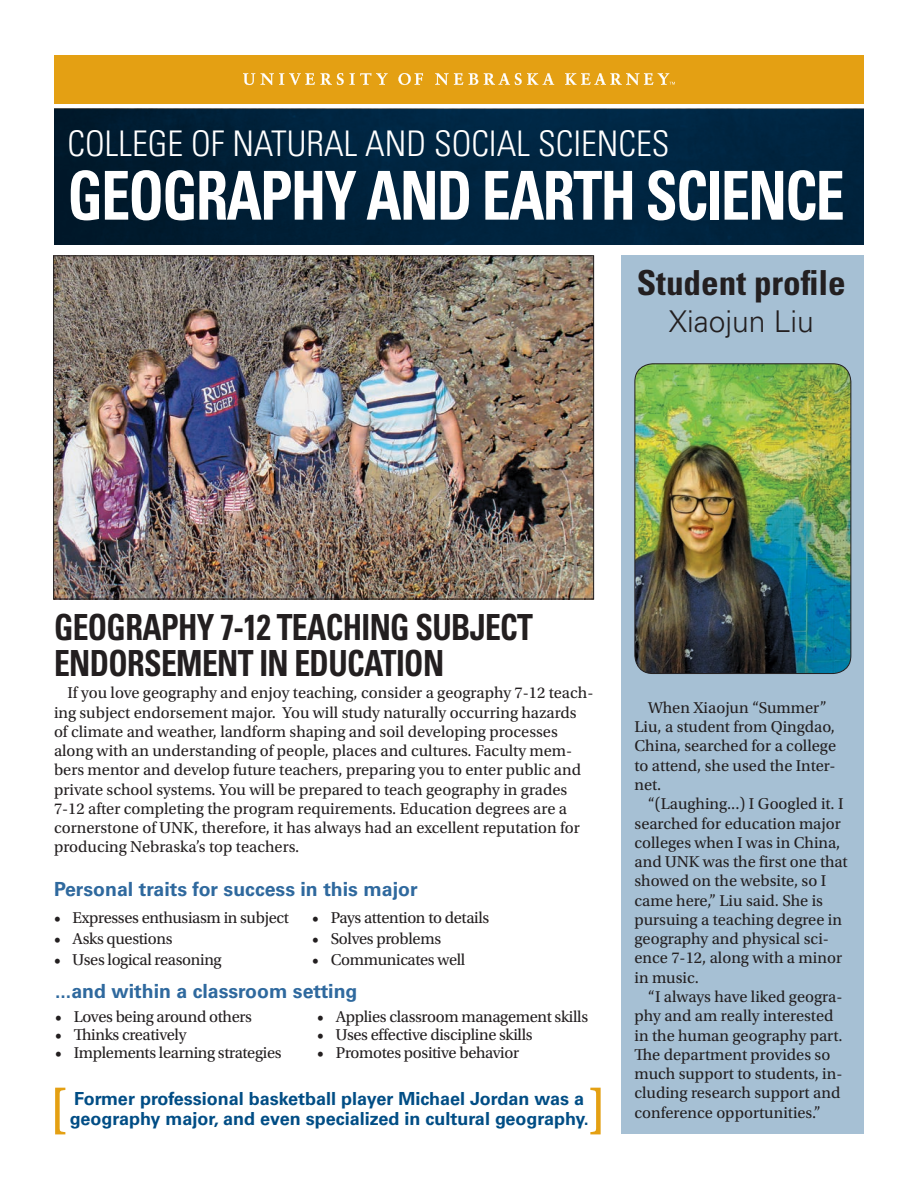
<style>
.page{position:relative;width:918px;height:1188px;background:#fff}
.page>*{position:absolute;margin:0;border:0;box-sizing:border-box;transform-origin:0 0}
.College_of{font:700 condensed 67.5px "Univers LT Std";letter-spacing:-.03em;color:#fff;scale:.86 1}
.t1{font:54px "Minion Pro Bold Capt";color:#e4a013}
.BLUE_sub-headlines{font:700 condensed 36px/36px "Univers LT Std";letter-spacing:-.02em;color:#231f20;scale:.88 1}
.College_of-2{font:300 condensed 35.25px "Univers LT Std";color:#fff}
.BLUE_sub-headlines-2{font:700 condensed 34.5px "Univers LT Std";color:#231f20}
.BLUE_sub-headlines-3{font:300 30px "Univers LT Std";color:#231f20}
.BLUE_sub-headlines-4{font:700 19.5px "Univers LT Std";color:#2f699e}
.FACTS{font:700 18px "Univers LT Std";color:#004d85}
.BLUE_sub-headlines-5{font:16.5px/19.2px "Utopia Std";color:#231f20}
.BLUE_sub-headlines-6{font:16.5px "Utopia Std";letter-spacing:-.02em;color:#231f20}
</style>
<div class="page">
<div style="left:622px;top:255px;width:242px;height:879px;background:#a6c0d4"></div>
<div style="left:54px;top:109px;width:810px;height:135px;background:linear-gradient(to right,#001c31,#002846)"></div>
<div style="left:54px;top:55px;width:810px;height:48px;background:#e4a013"></div>
<svg style="left:243px;top:73px;width:12px;height:12px"></svg>
<svg style="left:261px;top:73px;width:83px;height:12px"></svg>
<svg style="left:350px;top:73px;width:38px;height:12px"></svg>
<svg style="left:398px;top:73px;width:25px;height:12px"></svg>
<svg style="left:435px;top:73px;width:28px;height:12px"></svg>
<svg style="left:469px;top:73px;width:9px;height:12px"></svg>
<svg style="left:484px;top:73px;width:70px;height:12px"></svg>
<svg style="left:565px;top:73px;width:110px;height:12px"></svg>
<img style="left:55px;top:257px;width:537px;height:340px">
<img style="left:635px;top:364px;width:216px;height:310px">
<div style="left:634px;top:363px;width:217px;height:311px;border:1px solid #231f20;border-radius:18px"></div>
<p class="College_of-2" style="left:68px;top:122px;width:604px">COLLEGE OF NATURAL AND SOCIAL SCIENCES</p>
<p class="College_of" style="left:68px;top:154px;width:905px">GEOGRAPHY AND EARTH SCIENCE</p>
<p class="BLUE_sub-headlines-2" style="left:637px;top:261px;width:211px">Student profile</p>
<p class="BLUE_sub-headlines-3" style="left:669px;top:303px;width:147px">Xiaojun Liu</p>
<p class="BLUE_sub-headlines" style="left:54px;top:609px;width:546px">GEOGRAPHY 7-12 TEACHING SUBJECT<br>ENDORSEMENT IN EDUCATION</p>
<p class="BLUE_sub-headlines-5" style="left:54px;top:684px;width:541px;text-indent:13px">If you love geography and enjoy teaching, consider a geography 7-12 teach&shy;ing subject endorsement major. You will study naturally occurring hazards of climate and weather, landform shaping and soil developing processes along with an understanding of people, places and cultures. Faculty mem&shy;bers mentor and develop future teachers, preparing you to enter public and private school systems. You will be prepared to teach geography in grades 7-12 after completing the program requirements. Education degrees are a cornerstone of UNK, therefore, it has always had an excellent reputation for producing Nebraska’s top teachers.</p>
<p class="BLUE_sub-headlines-4" style="left:54px;top:877px;width:365px">Personal traits for success in this major</p>
<p class="BLUE_sub-headlines-6" style="left:54px;top:909px;width:237px">• Expresses enthusiasm in subject</p>
<p class="BLUE_sub-headlines-6" style="left:54px;top:930px;width:120px">• Asks questions</p>
<p class="BLUE_sub-headlines-6" style="left:54px;top:951px;width:169px">• Uses logical reasoning</p>
<p class="BLUE_sub-headlines-6" style="left:312px;top:909px;width:179px">• Pays attention to details</p>
<p class="BLUE_sub-headlines-6" style="left:312px;top:930px;width:131px">• Solves problems</p>
<p class="BLUE_sub-headlines-6" style="left:312px;top:951px;width:155px">• Communicates well</p>
<p class="BLUE_sub-headlines-4" style="left:55px;top:979px;width:304px">...and within a classroom setting</p>
<p class="BLUE_sub-headlines-6" style="left:55px;top:1008px;width:198px">• Loves being around others</p>
<p class="BLUE_sub-headlines-6" style="left:55px;top:1026px;width:133px">• Thinks creatively</p>
<p class="BLUE_sub-headlines-6" style="left:55px;top:1044px;width:228px">• Implements learning strategies</p>
<p class="BLUE_sub-headlines-6" style="left:317px;top:1008px;width:272px">• Applies classroom management skills</p>
<p class="BLUE_sub-headlines-6" style="left:317px;top:1026px;width:217px">• Uses effective discipline skills</p>
<p class="BLUE_sub-headlines-6" style="left:317px;top:1044px;width:203px">• Promotes positive behavior</p>
<p class="t1" style="left:49px;top:1076px;width:21px">[</p>
<p class="t1" style="left:588px;top:1076px;width:21px">]</p>
<p class="FACTS" style="left:74px;top:1088px;width:512px">Former professional basketball player Michael Jordan was a</p>
<p class="FACTS" style="left:70px;top:1108px;width:520px">geography major, and even specialized in cultural geography.</p>
<p class="BLUE_sub-headlines-5" style="left:634px;top:698px;width:203px;text-indent:14px">When Xiaojun “Summer”<br>Liu, a student from Qingdao,<br>China, searched for a college to attend, she used the Inter&shy;net.</p>
<p class="BLUE_sub-headlines-5" style="left:634px;top:795px;width:215px;text-indent:13px">“(Laughing...) I Googled it. I searched for education major colleges when I was in China, and UNK was the first one that showed on the website, so I came here,” Liu said. She is pursuing a teaching degree in geography and physical sci&shy;ence 7-12, along with a minor in music.</p>
<p class="BLUE_sub-headlines-5" style="left:634px;top:987px;width:210px;text-indent:13px">“I always have liked geogra&shy;phy and am really interested in the human geography part.<br>The department provides so much support to students, in&shy;cluding research support and conference opportunities.”</p>
</div>
